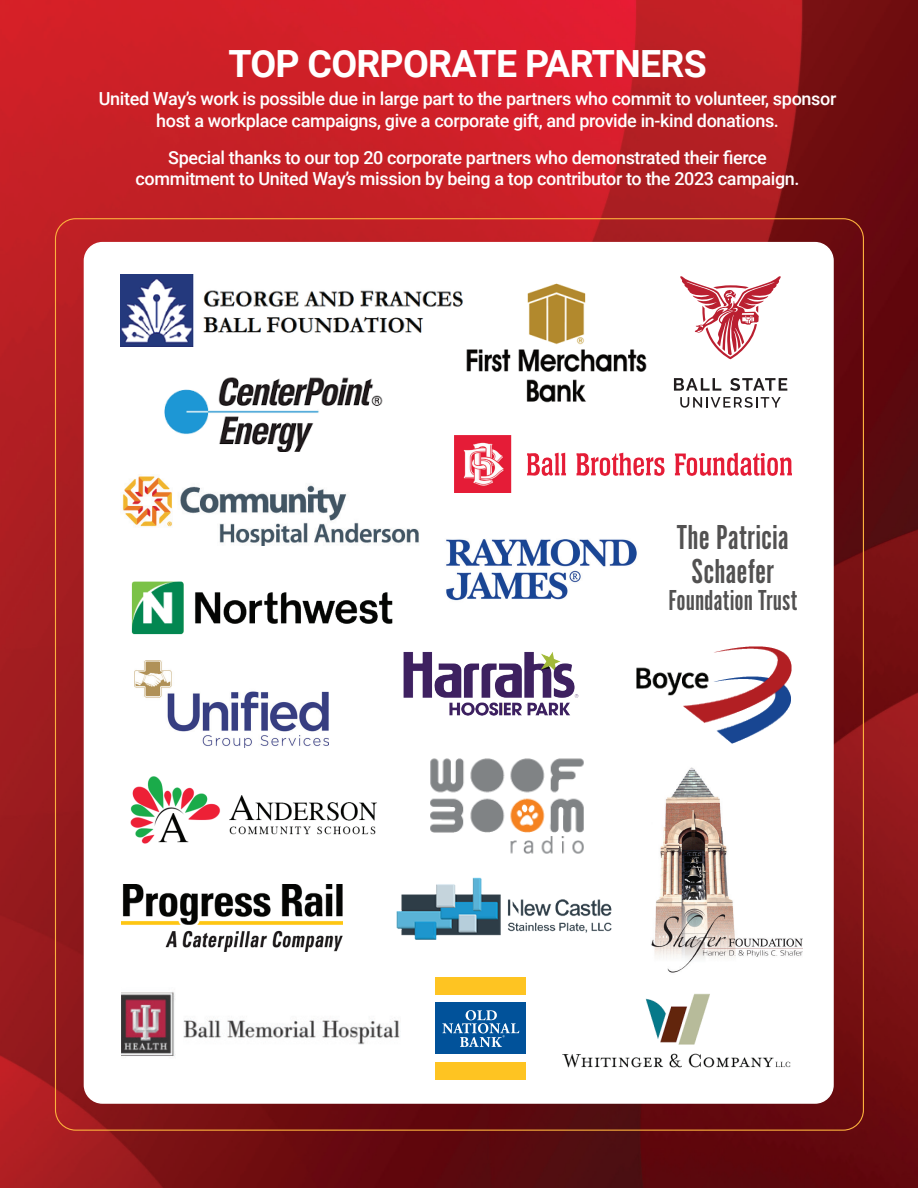
<style>
.page{position:relative;width:918px;height:1188px;background:#fff}
.page>*{position:absolute;margin:0;border:0;box-sizing:border-box;transform-origin:0 0}
.t1{font:700 37.5px "Roboto";letter-spacing:-.02em;color:#fff}
.t2{font:36px/34.2px "Alternate Got No 1 D";letter-spacing:.005em;color:#525151;text-align:center}
.t3{font:30px "Alternate Got No 1 D";color:#525151}
.t4{font:500 18px/21.6px "Roboto";letter-spacing:-.02em;color:#fff;text-align:center}
</style>
<div class="page">
<img style="left:0;top:0;width:918px;height:1188px">
<div style="left:84px;top:243px;width:749px;height:860px;background:#fff;border-radius:18px"></div>
<svg style="left:674px;top:378px;width:47px;height:13px"></svg>
<svg style="left:730px;top:378px;width:57px;height:13px"></svg>
<svg style="left:680px;top:397px;width:101px;height:11px"></svg>
<svg style="left:680px;top:276px;width:101px;height:83px"></svg>
<img style="left:131px;top:581px;width:262px;height:53px">
<img style="left:636px;top:647px;width:156px;height:96px">
<img style="left:130px;top:776px;width:247px;height:68px">
<img style="left:454px;top:435px;width:338px;height:57px">
<img style="left:651px;top:767px;width:151px;height:206px">
<img style="left:446px;top:539px;width:191px;height:62px">
<img style="left:403px;top:652px;width:176px;height:64px">
<img style="left:466px;top:283px;width:181px;height:120px">
<img style="left:122px;top:476px;width:297px;height:69px">
<img style="left:120px;top:274px;width:343px;height:72px">
<img style="left:134px;top:660px;width:195px;height:88px">
<img style="left:121px;top:992px;width:279px;height:64px">
<img style="left:562px;top:993px;width:229px;height:75px">
<div style="left:435px;top:977px;width:91px;height:17px;background:#fec422"></div>
<div style="left:435px;top:1003px;width:91px;height:51px;background:#01529a"></div>
<div style="left:435px;top:1063px;width:91px;height:17px;background:#fec422"></div>
<svg style="left:442px;top:1010px;width:77px;height:37px"></svg>
<img style="left:164px;top:377px;width:219px;height:75px">
<img style="left:430px;top:758px;width:154px;height:96px">
<img style="left:121px;top:885px;width:222px;height:66px">
<img style="left:396px;top:877px;width:216px;height:63px">
<h1 class="t1" style="left:228px;top:38px;width:480px">TOP CORPORATE PARTNERS</h1>
<p class="t4" style="left:99px;top:87px;width:739px">United Way’s work is possible due in large part to the partners who commit to volunteer, sponsor host a workplace campaigns, give a corporate gift, and provide in-kind donations.</p>
<p class="t4" style="left:136px;top:146px;width:665px">Special thanks to our top 20 corporate partners who demonstrated their fierce commitment to United Way’s mission by being a top contributor to the 2023 campaign.</p>
<h2 class="t2" style="left:677px;top:521px;width:114px">The Patricia<br>Schaefer</h2>
<h3 class="t3" style="left:668px;top:584px;width:130px">Foundation Trust</h3>
</div>
